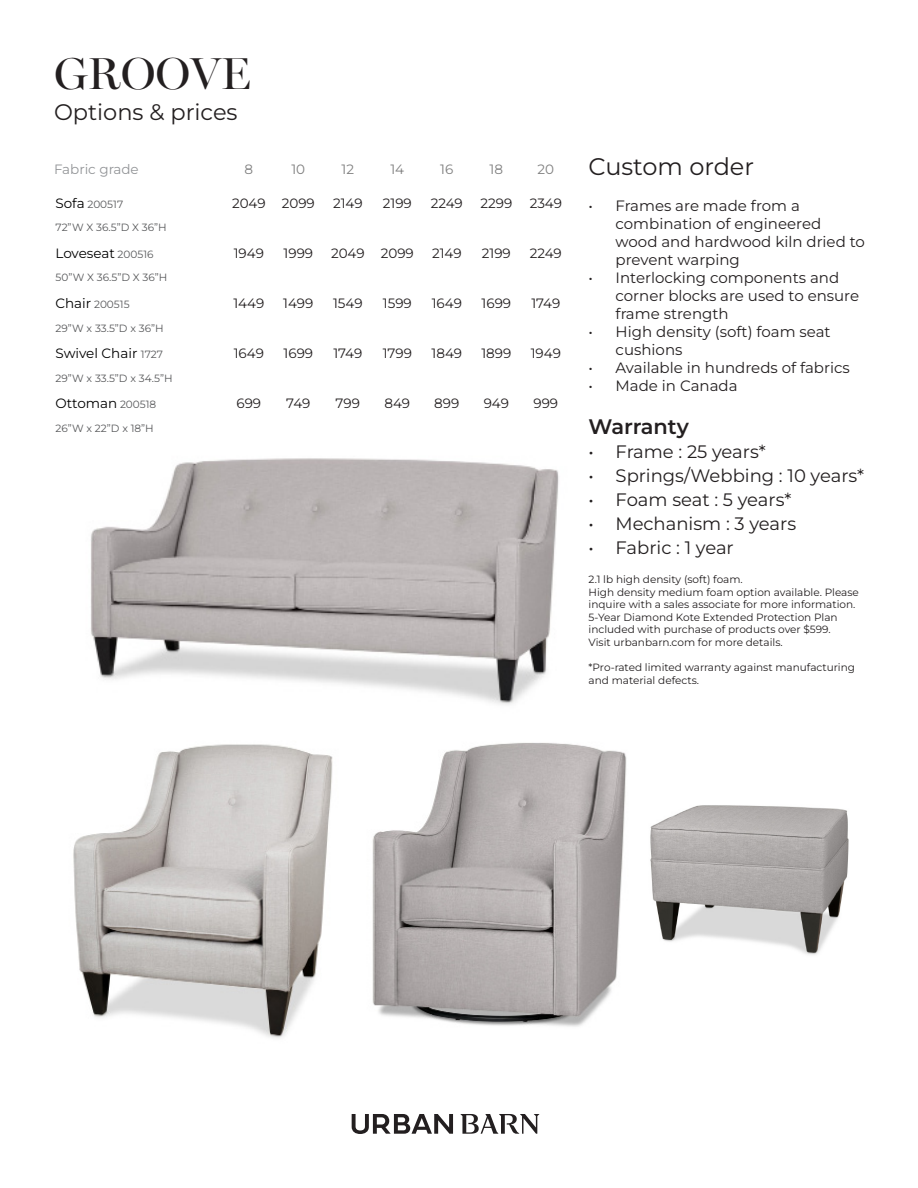
<style>
.page{position:relative;width:918px;height:1188px;background:#fff}
.page>*{position:absolute;margin:0;border:0;box-sizing:border-box;transform-origin:0 0}
.t1{font:45px "Miller Banner";color:#231f20}
.t2{font:24px "Montserrat";color:#231f20}
.t3{font:22.5px "Montserrat";color:#231f20}
.t4{font:600 21px "Montserrat";letter-spacing:-.005em;color:#231f20}
.t5{font:18px "Montserrat";color:#231f20}
.t6{font:15px/18px "Montserrat";color:#231f20}
.Grade{font:13.5px "Montserrat";color:#231f20}
.Grade-2{font:13.5px "Montserrat";color:#000}
.Grade-3{font:13.5px "Montserrat";color:#7f7f7f}
.t7{font:13.5px "Montserrat";color:#939598}
.t8{font:10.5px/12.6px "Montserrat";color:#231f20}
.Grade-4{font:10.5px "Montserrat";color:#57585a}
.s1{font-size:13.5px;color:#000}
.s2{font-size:10.5px;color:#57585a}
</style>
<div class="page">
<img style="left:650px;top:805px;width:199px;height:150px">
<img style="left:90px;top:458px;width:469px;height:247px">
<img style="left:372px;top:742px;width:255px;height:285px">
<img style="left:73px;top:744px;width:260px;height:294px">
<svg style="left:352px;top:1114px;width:101px;height:20px"></svg>
<svg style="left:460px;top:1114px;width:79px;height:20px"></svg>
<p class="t1" style="left:54px;top:47px;width:198px">GROOVE</p>
<p class="t3" style="left:54px;top:97px;width:185px">Options &amp; prices</p>
<p class="t7" style="left:54px;top:160px;width:86px">Fabric grade</p>
<p class="t2" style="left:589px;top:151px;width:167px">Custom order</p>
<p class="t6" style="left:616px;top:196px;width:251px;text-indent:-27px">• Frames are made from a combination of engineered wood and hardwood kiln dried to prevent warping</p>
<p class="t6" style="left:616px;top:268px;width:245px;text-indent:-27px">• Interlocking components and corner blocks are used to ensure frame strength</p>
<p class="t6" style="left:616px;top:322px;width:217px;text-indent:-27px">• High density (soft) foam seat cushions</p>
<p class="t6" style="left:589px;top:358px;width:263px">• Available in hundreds of fabrics</p>
<p class="t6" style="left:589px;top:376px;width:150px">• Made in Canada</p>
<p class="t4" style="left:589px;top:413px;width:102px">Warranty</p>
<p class="t5" style="left:589px;top:440px;width:179px">• Frame : 25 years*</p>
<p class="t5" style="left:589px;top:464px;width:277px">• Springs/Webbing : 10 years*</p>
<p class="t5" style="left:589px;top:488px;width:204px">• Foam seat : 5 years*</p>
<p class="t5" style="left:589px;top:512px;width:209px">• Mechanism : 3 years</p>
<p class="t5" style="left:589px;top:536px;width:147px">• Fabric : 1 year</p>
<p class="t8" style="left:589px;top:573px;width:156px">2.1 lb high density (soft) foam.</p>
<p class="t8" style="left:589px;top:585px;width:272px">High density medium foam option available. Please inquire with a sales associate for more information.</p>
<p class="t8" style="left:589px;top:611px;width:251px">5-Year Diamond Kote Extended Protection Plan included with purchase of products over $599.<br>Visit urbanbarn.com for more details.</p>
<p class="t8" style="left:589px;top:661px;width:268px">*Pro-rated limited warranty against manufacturing and material defects.</p>
<p class="Grade-3" style="left:245px;top:160px;width:10px">8</p>
<p class="Grade-3" style="left:291px;top:160px;width:15px">10</p>
<p class="Grade-3" style="left:342px;top:160px;width:14px">12</p>
<p class="Grade-3" style="left:390px;top:160px;width:15px">14</p>
<p class="Grade-3" style="left:440px;top:160px;width:15px">16</p>
<p class="Grade-3" style="left:490px;top:160px;width:15px">18</p>
<p class="Grade-3" style="left:538px;top:160px;width:18px">20</p>
<p class="Grade-4" style="left:56px;top:197px;width:69px"><span class="s1">Sofa</span> 200517</p>
<p class="Grade" style="left:232px;top:194px;width:35px">2049</p>
<p class="Grade" style="left:282px;top:194px;width:35px">2099</p>
<p class="Grade" style="left:333px;top:194px;width:31px">2149</p>
<p class="Grade" style="left:383px;top:194px;width:30px">2199</p>
<p class="Grade" style="left:431px;top:194px;width:34px">2249</p>
<p class="Grade" style="left:480px;top:194px;width:33px">2299</p>
<p class="Grade" style="left:530px;top:194px;width:34px">2349</p>
<p class="Grade-4" style="left:56px;top:221px;width:113px">72”W X 36.5”D X 36”H</p>
<p class="Grade-2" style="left:56px;top:244px;width:100px">Loveseat <span class="s2">200516</span></p>
<p class="Grade" style="left:234px;top:244px;width:32px">1949</p>
<p class="Grade" style="left:284px;top:244px;width:31px">1999</p>
<p class="Grade" style="left:331px;top:244px;width:35px">2049</p>
<p class="Grade" style="left:381px;top:244px;width:35px">2099</p>
<p class="Grade" style="left:432px;top:244px;width:31px">2149</p>
<p class="Grade" style="left:482px;top:244px;width:30px">2199</p>
<p class="Grade" style="left:530px;top:244px;width:34px">2249</p>
<p class="Grade-4" style="left:56px;top:271px;width:113px">50”W X 36.5”D X 36”H</p>
<p class="Grade-4" style="left:56px;top:297px;width:76px"><span class="s1">Chair</span> 200515</p>
<p class="Grade" style="left:233px;top:294px;width:32px">1449</p>
<p class="Grade" style="left:283px;top:294px;width:32px">1499</p>
<p class="Grade" style="left:333px;top:294px;width:31px">1549</p>
<p class="Grade" style="left:383px;top:294px;width:30px">1599</p>
<p class="Grade" style="left:432px;top:294px;width:32px">1649</p>
<p class="Grade" style="left:482px;top:294px;width:31px">1699</p>
<p class="Grade" style="left:531px;top:294px;width:30px">1749</p>
<p class="Grade-4" style="left:56px;top:321px;width:110px">29”W x 33.5”D x 36”H</p>
<p class="Grade-2" style="left:56px;top:344px;width:109px">Swivel Chair <span class="s2">1727</span></p>
<p class="Grade" style="left:234px;top:344px;width:32px">1649</p>
<p class="Grade" style="left:284px;top:344px;width:31px">1699</p>
<p class="Grade" style="left:333px;top:344px;width:30px">1749</p>
<p class="Grade" style="left:383px;top:344px;width:31px">1799</p>
<p class="Grade" style="left:432px;top:344px;width:32px">1849</p>
<p class="Grade" style="left:481px;top:344px;width:31px">1899</p>
<p class="Grade" style="left:531px;top:344px;width:32px">1949</p>
<p class="Grade-4" style="left:56px;top:371px;width:119px">29”W x 33.5”D x 34.5”H</p>
<p class="Grade-2" style="left:56px;top:394px;width:102px">Ottoman <span class="s2">200518</span></p>
<p class="Grade" style="left:237px;top:394px;width:26px">699</p>
<p class="Grade" style="left:286px;top:394px;width:26px">749</p>
<p class="Grade" style="left:336px;top:394px;width:26px">799</p>
<p class="Grade" style="left:385px;top:394px;width:27px">849</p>
<p class="Grade" style="left:434px;top:394px;width:27px">899</p>
<p class="Grade" style="left:484px;top:394px;width:27px">949</p>
<p class="Grade" style="left:534px;top:394px;width:26px">999</p>
<p class="Grade-4" style="left:56px;top:421px;width:100px">26”W x 22”D x 18”H</p>
</div>
